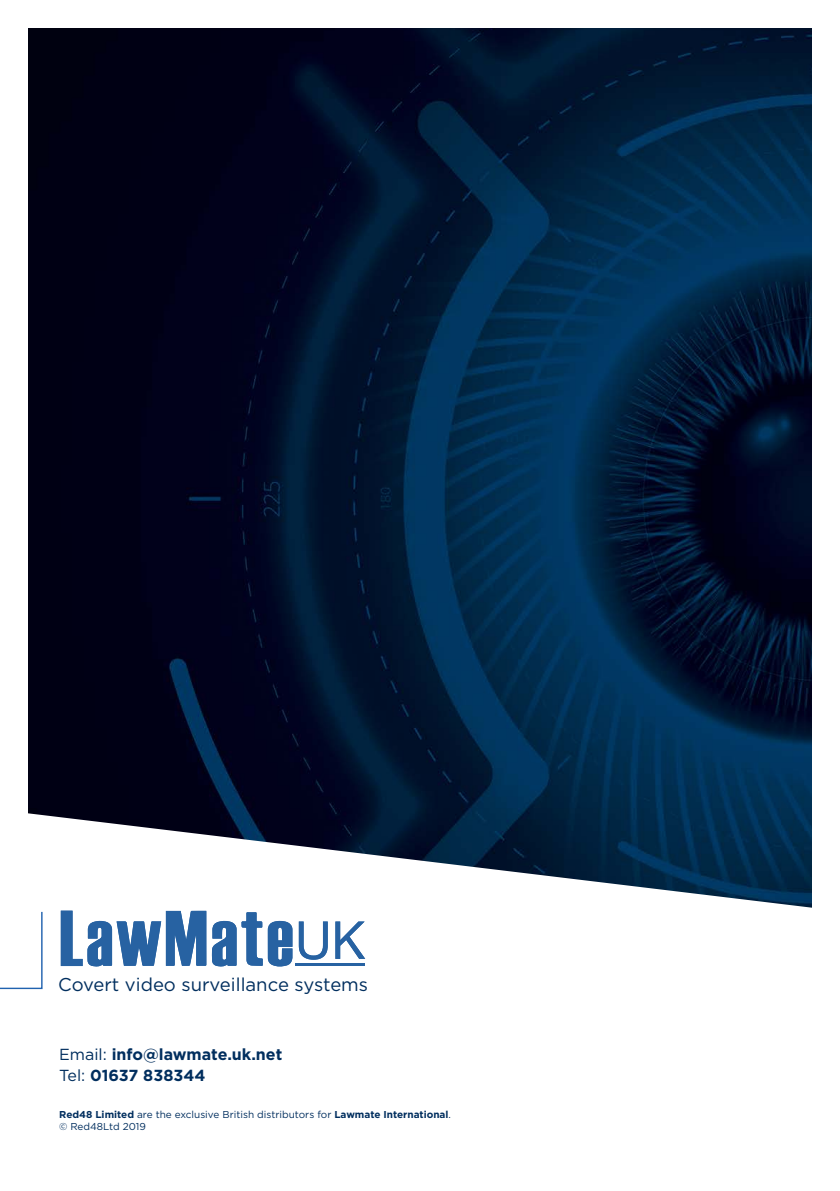
<style>
.page{position:relative;width:840px;height:1191px;background:#fff}
.page>*{position:absolute;margin:0;border:0;box-sizing:border-box;transform-origin:0 0}
.t1{font:18.6px "Gotham";color:#002e5e}
.t2{font:700 16px/20.2px "Gotham";color:#002e5e}
.t3{font:10px/12px "Gotham";color:#002e5e}
.s1{font-weight:400}
.s2{font-weight:700}
</style>
<div class="page">
<img style="left:28px;top:28px;width:783px;height:782px">
<svg style="left:0;top:810px;width:812px;height:180px"></svg>
<svg style="left:212px;top:912px;width:80px;height:55px"></svg>
<svg style="left:61px;top:910px;width:145px;height:57px"></svg>
<svg style="left:299px;top:921px;width:28px;height:38px"></svg>
<svg style="left:335px;top:921px;width:30px;height:38px"></svg>
<hr style="left:295px;top:962px;width:70px;height:3px;background:#2762a2">
<svg style="left:0;top:910px;width:43px;height:79px"></svg>
<h1 class="t1" style="left:58px;top:972px;width:311px">Covert video surveillance systems</h1>
<h2 class="t2" style="left:59px;top:1044px;width:224px"><span class="s1">Email:</span> info@lawmate.uk.net<br><span class="s1">Tel:</span> 01637 838344</h2>
<p class="t3" style="left:59px;top:1108px;width:393px"><span class="s2">Red48 Limited</span> are the exclusive British distributors for <span class="s2">Lawmate International</span>. © Red48Ltd 2019</p>
</div>
